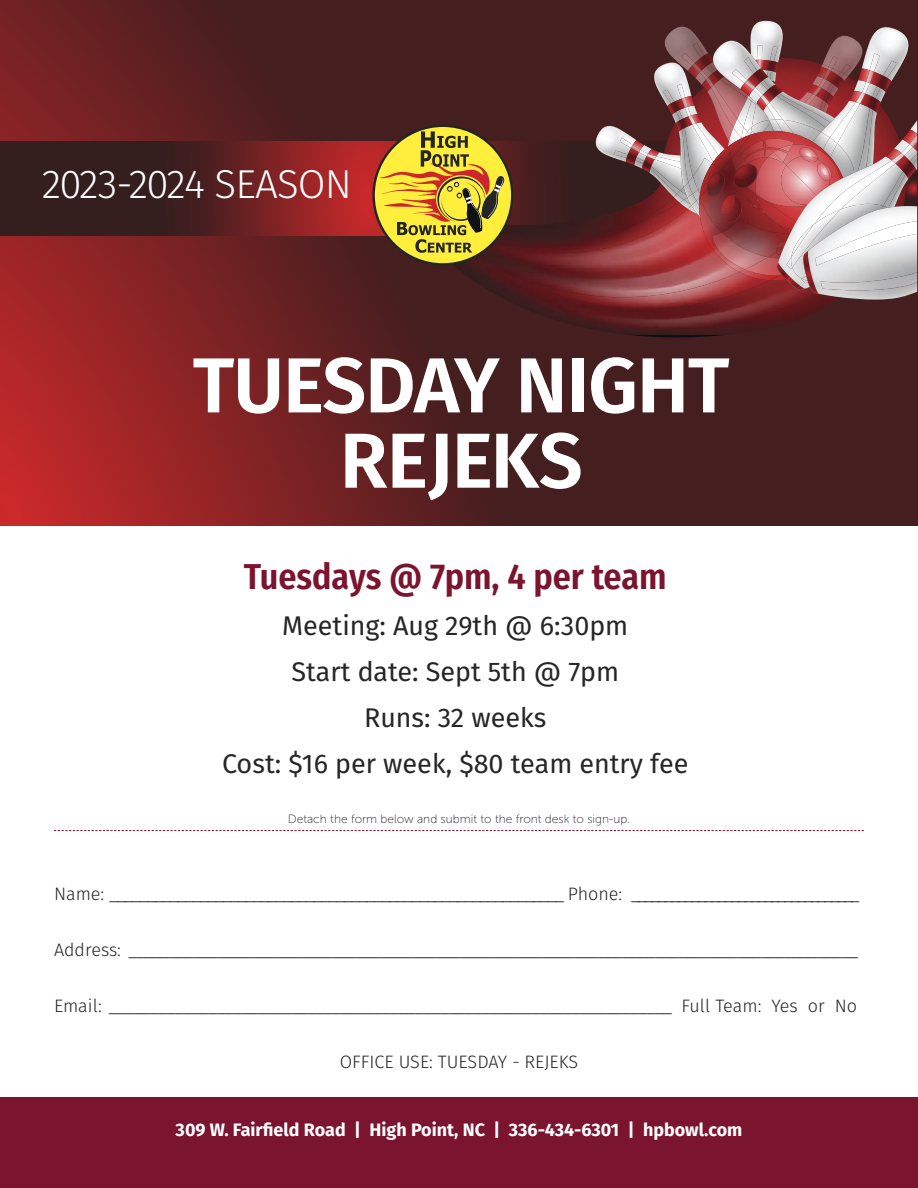
<style>
.page{position:relative;width:918px;height:1188px;background:#fff}
.page>*{position:absolute;margin:0;border:0;box-sizing:border-box;transform-origin:0 0}
.t1{font:600 78px "Fira Sans";letter-spacing:-.015em;color:#fff}
.t2{font:300 40.35px "Fira Sans";letter-spacing:-.02em;color:#fff}
.t3{font:600 36px "Fira Sans Condensed";color:#7b142e}
.t4{font:27px "Fira Sans";color:#272526}
.t5{font:300 18px "Fira Sans";color:#272526}
.t6{font:700 18px "Fira Sans";color:#fff}
.t7{font:12px "Museo Sans 100";color:#272526}
</style>
<div class="page">
<svg style="left:0;top:0;width:918px;height:525px;background:#632021"></svg>
<svg style="left:0;top:141px;width:918px;height:95px;background:#5d2021"></svg>
<img style="left:626px;top:335px;width:103px;height:3px">
<img style="left:396px;top:58px;width:510px;height:277px">
<img style="left:397px;top:194px;width:422px;height:136px">
<img style="left:512px;top:203px;width:84px;height:6px">
<img style="left:450px;top:262px;width:8px;height:11px">
<img style="left:458px;top:262px;width:312px;height:47px">
<img style="left:459px;top:209px;width:137px;height:88px">
<svg style="left:596px;top:21px;width:321px;height:279px;background:#9a6769"></svg>
<img style="left:815px;top:221px;width:102px;height:45px">
<img style="left:821px;top:272px;width:96px;height:18px">
<svg style="left:374px;top:126px;width:138px;height:138px"></svg>
<svg style="left:379px;top:131px;width:125px;height:122px;background:#c3a634"></svg>
<div style="left:0;top:1097px;width:918px;height:91px;background:#7b142e"></div>
<svg style="left:54px;top:830px;width:810px;height:1px"></svg>
<p class="t2" style="left:42px;top:170px;width:312px">2023-2024 SEASON</p>
<p class="t1" style="left:193px;top:353px;width:538px">TUESDAY NIGHT</p>
<p class="t1" style="left:340px;top:429px;width:245px">REJEKS</p>
<p class="t3" style="left:244px;top:556px;width:425px">Tuesdays @ 7pm, 4 per team</p>
<p class="t4" style="left:282px;top:615px;width:348px">Meeting: Aug 29th @ 6:30pm</p>
<p class="t4" style="left:291px;top:661px;width:329px">Start date: Sept 5th @ 7pm</p>
<p class="t4" style="left:364px;top:707px;width:184px">Runs: 32 weeks</p>
<p class="t4" style="left:222px;top:753px;width:468px">Cost: $16 per week, $80 team entry fee</p>
<p class="t7" style="left:288px;top:814px;width:344px">Detach the form below and submit to the front desk to sign-up.</p>
<p class="t5" style="left:54px;top:886px;width:807px">Name: ____________________________________________________________ Phone: __________________________________</p>
<p class="t5" style="left:54px;top:942px;width:806px">Address: __________________________________________________________________________________________</p>
<p class="t5" style="left:54px;top:999px;width:805px">Email: ____________________________________________________________________ Full Team: Yes or No</p>
<p class="t5" style="left:340px;top:1055px;width:240px">OFFICE USE: TUESDAY - REJEKS</p>
<p class="t6" style="left:176px;top:1123px;width:568px">309 W. Fairfield Road | High Point, NC | 336-434-6301 | hpbowl.com</p>
</div>
